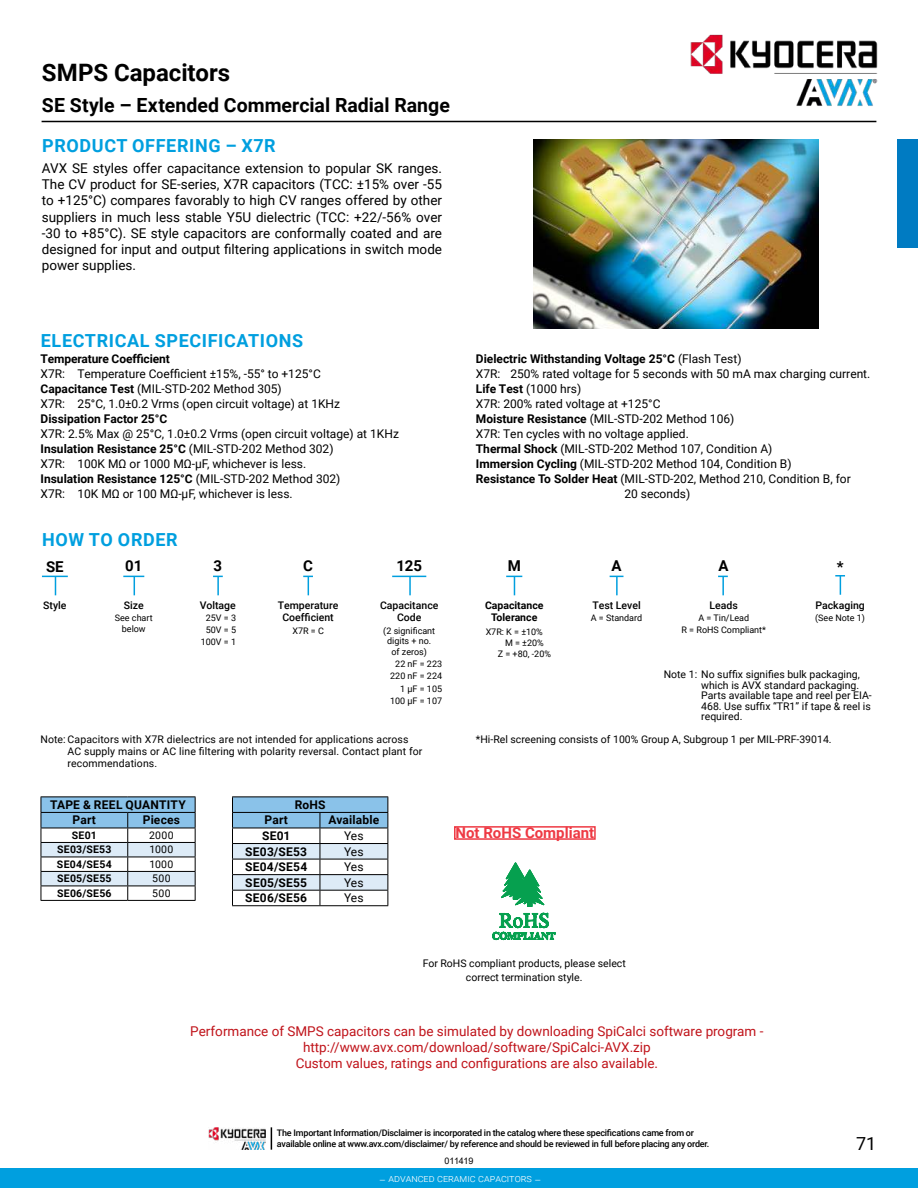
<style>
.page{position:relative;width:918px;height:1188px;background:#fff}
.page>*{position:absolute;margin:0;border:0;box-sizing:border-box;transform-origin:0 0}
.t1{font:700 24px "Roboto";color:#000}
.t2{font:700 19.5px "Roboto";color:#000}
.t3{font:700 18px "Roboto";letter-spacing:.035em;color:#009fdf}
.t4{font:18px "Roboto";color:#000}
.t5{font:700 15px "Roboto";color:#ee3943}
.t6{font:700 15px "Roboto";color:#000}
.t7{font:13.5px/16.2px "Roboto";color:#000;text-align:justify}
.t8{font:13.5px/16.2px "Roboto";color:#c0131a;text-align:center}
.t9{font:12px/15px "Roboto";color:#000}
.t10{font:700 12px "Roboto";color:#000}
.t11{font:700 12px/15.6px "Roboto";letter-spacing:.02em;color:#000}
.t12{font:700 12px "Roboto";letter-spacing:.025em;color:#000}
.t13{font:10.5px/10.5px "Roboto";color:#000}
.t14{font:500 10.5px/12.6px "Roboto";color:#000;text-align:center}
.t15{font:700 10.5px "Roboto";letter-spacing:.02em;color:#000}
.t16{font:300 10.5px "Roboto";color:#fff}
.t17{font:700 10.5px/12.6px "Roboto";color:#000;text-align:center}
.t18{font:500 9px/10.8px "Roboto";letter-spacing:-.025em;color:#000}
.t19{font:9px/12.1px "Roboto";color:#000;text-align:center}
.t20{font:9px "Arial";letter-spacing:-.02em;color:#000}
.s1{font-weight:700}
.s2{font-weight:400}
</style>
<div class="page">
<hr style="left:42px;top:121px;width:834px;height:1px;background:#000">
<div style="left:897px;top:139px;width:21px;height:108px;background:#007bc2"></div>
<svg style="left:42px;top:576px;width:26px;height:19px"></svg>
<svg style="left:123px;top:576px;width:21px;height:19px"></svg>
<svg style="left:213px;top:576px;width:10px;height:19px"></svg>
<svg style="left:303px;top:576px;width:10px;height:19px"></svg>
<svg style="left:610px;top:576px;width:13px;height:19px"></svg>
<svg style="left:718px;top:576px;width:10px;height:19px"></svg>
<svg style="left:835px;top:575px;width:10px;height:20px"></svg>
<hr style="left:392px;top:576px;width:34px;height:1px;background:#009fdf">
<svg style="left:409px;top:577px;width:2px;height:18px"></svg>
<hr style="left:41px;top:796px;width:87px;height:1px;background:#000">
<hr style="left:128px;top:796px;width:68px;height:1px;background:#000">
<svg style="left:41px;top:797px;width:155px;height:103px"></svg>
<hr style="left:41px;top:900px;width:87px;height:1px;background:#000">
<hr style="left:128px;top:900px;width:68px;height:1px;background:#000">
<hr style="left:232px;top:796px;width:88px;height:1px;background:#000">
<hr style="left:320px;top:796px;width:68px;height:1px;background:#000">
<svg style="left:232px;top:797px;width:157px;height:108px"></svg>
<hr style="left:232px;top:905px;width:88px;height:1px;background:#000">
<hr style="left:320px;top:905px;width:68px;height:1px;background:#000">
<svg style="left:492px;top:575px;width:64px;height:366px"></svg>
<div style="left:454px;top:826px;width:142px;height:14px;border:2px solid #ee3943"></div>
<img style="left:533px;top:140px;width:285px;height:189px">
<img style="left:669px;top:34px;width:209px;height:87px">
<div style="left:0;top:1169px;width:918px;height:19px;background:#009fdf"></div>
<img style="left:209px;top:1127px;width:57px;height:23px">
<svg style="left:271px;top:1127px;width:1px;height:23px"></svg>
<h1 class="t1" style="left:42px;top:55px;width:190px">SMPS Capacitors</h1>
<h2 class="t2" style="left:42px;top:92px;width:410px">SE Style – Extended Commercial Radial Range</h2>
<h3 class="t3" style="left:42px;top:139px;width:235px">PRODUCT OFFERING – X7R</h3>
<p class="t7" style="left:42px;top:161px;width:402px">AVX SE styles offer capacitance extension to popular SK ranges.<br>The CV product for SE-series, X7R capacitors (TCC: ±15% over -55 to +125°C) compares favorably to high CV ranges offered by other suppliers in much less stable Y5U dielectric (TCC: +22/-56% over -30 to +85°C). SE style capacitors are conformally coated and are designed for input and output 昀椀ltering applications in switch mode power supplies.</p>
<h3 class="t3" style="left:41px;top:334px;width:264px">ELECTRICAL SPECIFICATIONS</h3>
<p class="t10" style="left:41px;top:351px;width:131px">Temperature Coef昀椀cient</p>
<p class="t9" style="left:41px;top:366px;width:301px">X7R: Temperature Coef昀椀cient ±15%, -55° to +125°C<br><span class="s1">Capacitance Test</span> (MIL-STD-202 Method 305)<br>X7R: 25°C, 1.0±0.2 Vrms (open circuit voltage) at 1KHz</p>
<p class="t10" style="left:41px;top:411px;width:128px">Dissipation Factor 25°C</p>
<p class="t9" style="left:41px;top:426px;width:360px">X7R: 2.5% Max @ 25°C, 1.0±0.2 Vrms (open circuit voltage) at 1KHz <span class="s1">Insulation Resistance 25°C</span> (MIL-STD-202 Method 302)<br>X7R: 100K MΩ or 1000 MΩ-μF, whichever is less.<br><span class="s1">Insulation Resistance 125°C</span> (MIL-STD-202 Method 302)<br>X7R: 10K MΩ or 100 MΩ-μF, whichever is less.</p>
<h3 class="t3" style="left:42px;top:527px;width:137px">HOW TO ORDER</h3>
<p class="t6" style="left:46px;top:561px;width:19px">SE</p>
<p class="t14" style="left:43px;top:600px;width:25px">Style</p>
<p class="t6" style="left:125px;top:555px;width:19px">01</p>
<p class="t14" style="left:124px;top:600px;width:21px">Size</p>
<p class="t19" style="left:115px;top:613px;width:39px;line-height:10.8px">See chart below</p>
<p class="t6" style="left:214px;top:560px;width:10px">3</p>
<p class="t14" style="left:200px;top:600px;width:37px">Voltage</p>
<p class="t19" style="left:201px;top:612px;width:37px">25V = 3<br>50V = 5<br>100V = 1</p>
<p class="t6" style="left:303px;top:560px;width:11px">C</p>
<p class="t14" style="left:278px;top:600px;width:62px">Temperature<br>Coef昀椀cient</p>
<p class="t19" style="left:292px;top:625px;width:33px">X7R = C</p>
<p class="t6" style="left:396px;top:555px;width:27px">125</p>
<p class="t14" style="left:380px;top:598px;width:60px">Capacitance<br>Code</p>
<p class="t19" style="left:383px;top:625px;width:53px;line-height:10.8px">(2 signi昀椀cant digits + no. of zeros)</p>
<p class="t19" style="left:390px;top:658px;width:54px;text-align:right">22 nF = 223<br>220 nF = 224<br>1 μF = 105<br>100 μF = 107</p>
<p class="t10" style="left:476px;top:351px;width:267px">Dielectric Withstanding Voltage 25°C <span class="s2">(Flash Test)</span></p>
<p class="t9" style="left:476px;top:366px;width:396px">X7R: 250% rated voltage for 5 seconds with 50 mA max charging current.</p>
<p class="t9" style="left:476px;top:382px;width:107px"><span class="s1">Life Test</span> (1000 hrs)</p>
<p class="t9" style="left:476px;top:397px;width:186px">X7R: 200% rated voltage at +125°C</p>
<p class="t9" style="left:476px;top:412px;width:260px"><span class="s1">Moisture Resistance</span> (MIL-STD-202 Method 106)</p>
<p class="t9" style="left:476px;top:426px;width:215px">X7R: Ten cycles with no voltage applied.</p>
<p class="t9" style="left:476px;top:442px;width:298px"><span class="s1">Thermal Shock</span> (MIL-STD-202 Method 107, Condition A)</p>
<p class="t9" style="left:476px;top:457px;width:317px"><span class="s1">Immersion Cycling</span> (MIL-STD-202 Method 104, Condition B)</p>
<p class="t9" style="left:476px;top:472px;width:376px"><span class="s1">Resistance To Solder Heat</span> (MIL-STD-202, Method 210, Condition B, for</p>
<p class="t9" style="left:624px;top:487px;width:67px">20 seconds)</p>
<p class="t6" style="left:508px;top:560px;width:15px">M</p>
<p class="t17" style="left:485px;top:598px;width:60px">Capacitance<br>Tolerance</p>
<p class="t19" style="left:486px;top:627px;width:59px">X7R: K = ±10%</p>
<p class="t19" style="left:505px;top:638px;width:40px">M = ±20%</p>
<p class="t19" style="left:498px;top:648px;width:55px">Z = +80, -20%</p>
<p class="t6" style="left:612px;top:560px;width:12px">A</p>
<p class="t14" style="left:592px;top:600px;width:50px">Test Level</p>
<p class="t19" style="left:591px;top:612px;width:53px">A = Standard</p>
<p class="t6" style="left:719px;top:560px;width:12px">A</p>
<p class="t14" style="left:710px;top:600px;width:30px">Leads</p>
<p class="t19" style="left:682px;top:612px;width:86px">A = Tin/Lead<br>R = RoHS Compliant*</p>
<p class="t6" style="left:837px;top:561px;width:8px">*</p>
<p class="t14" style="left:815px;top:598px;width:51px">Packaging</p>
<p class="t19" style="left:815px;top:612px;width:51px">(See Note 1)</p>
<p class="t13" style="left:701px;top:669px;width:172px;text-indent:-37px">Note 1: No suf昀椀x signi昀椀es bulk packaging, which is AVX standard packaging.<br>Parts available tape and reel per EIA-<br>468. Use suf昀椀x “TR1” if tape &amp; reel is required.</p>
<p class="t13" style="left:68px;top:733px;width:356px;line-height:12px;text-indent:-27px">Note: Capacitors with X7R dielectrics are not intended for applications across<br>AC supply mains or AC line 昀椀ltering with polarity reversal. Contact plant for recommendations.</p>
<p class="t13" style="left:476px;top:734px;width:357px">*Hi-Rel screening consists of 100% Group A, Subgroup 1 per MIL-PRF-39014.</p>
<p class="t11" style="left:73px;top:798px;width:115px;text-indent:-22px">TAPE &amp; REEL QUANTITY<br>Part</p>
<p class="t10" style="left:295px;top:796px;width:32px">RoHS</p>
<p class="t10" style="left:265px;top:816px;width:25px">Part</p>
<p class="t10" style="left:329px;top:812px;width:52px">Available</p>
<p class="t10" style="left:262px;top:827px;width:30px">SE01</p>
<p class="t9" style="left:344px;top:829px;width:21px">Yes</p>
<p class="t11" style="left:245px;top:843px;width:63px">SE03/SE53</p>
<p class="t9" style="left:344px;top:845px;width:21px">Yes</p>
<p class="t12" style="left:245px;top:858px;width:64px">SE04/SE54</p>
<p class="t9" style="left:344px;top:860px;width:21px">Yes</p>
<p class="t11" style="left:245px;top:874px;width:63px">SE05/SE55</p>
<p class="t9" style="left:344px;top:876px;width:21px">Yes</p>
<p class="t11" style="left:245px;top:890px;width:63px">SE06/SE56</p>
<p class="t9" style="left:344px;top:891px;width:21px">Yes</p>
<p class="t10" style="left:143px;top:812px;width:39px">Pieces</p>
<p class="t5" style="left:456px;top:822px;width:140px">Not RoHS Compliant</p>
<p class="t15" style="left:72px;top:828px;width:27px">SE01</p>
<p class="t13" style="left:149px;top:831px;width:26px">2000</p>
<p class="t15" style="left:57px;top:842px;width:56px">SE03/SE53</p>
<p class="t13" style="left:149px;top:845px;width:26px">1000</p>
<p class="t15" style="left:57px;top:857px;width:56px">SE04/SE54</p>
<p class="t13" style="left:149px;top:860px;width:26px">1000</p>
<p class="t15" style="left:57px;top:871px;width:56px">SE05/SE55</p>
<p class="t13" style="left:152px;top:874px;width:20px">500</p>
<p class="t15" style="left:57px;top:886px;width:56px">SE06/SE56</p>
<p class="t13" style="left:152px;top:889px;width:20px">500</p>
<p class="t13" style="left:423px;top:956px;width:205px;line-height:13.5px;text-align:center">For RoHS compliant products, please select correct termination style.</p>
<p class="t8" style="left:190px;top:1022px;width:575px">Performance of SMPS capacitors can be simulated by downloading SpiCalci software program - http://www.avx.com/download/software/SpiCalci-AVX.zip<br>Custom values, ratings and con昀椀gurations are also available.</p>
<p class="t18" style="left:277px;top:1127px;width:434px">The Important Information/Disclaimer is incorporated in the catalog where these speci昀椀cations came from or available online at www.avx.com/disclaimer/ by reference and should be reviewed in full before placing any order.</p>
<p class="t20" style="left:445px;top:1156px;width:30px">011419</p>
<p class="t16" style="left:379px;top:1172px;width:164px">– advanced ceramic capacitors –</p>
<h3 class="t4" style="left:856px;top:1135px;width:22px">71</h3>
</div>
